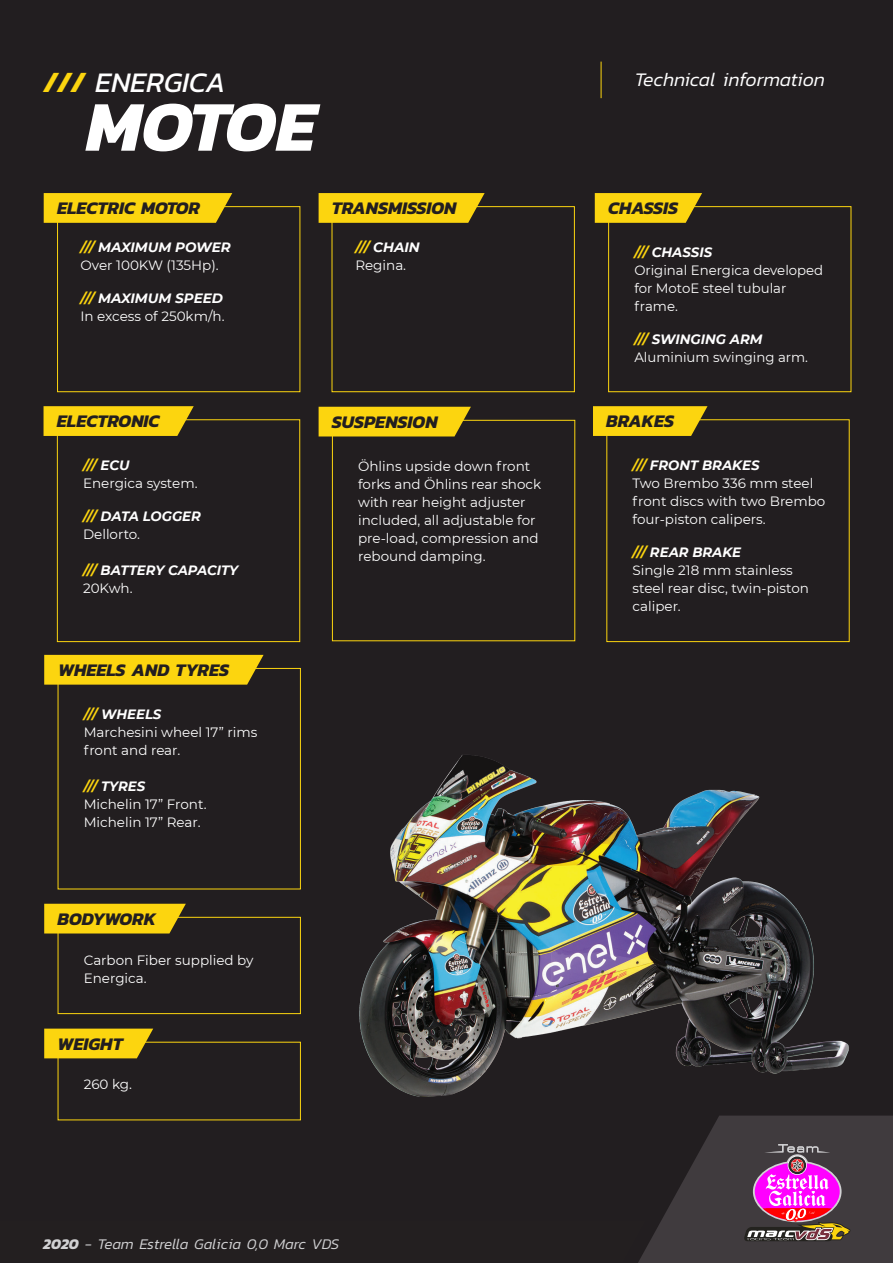
<style>
.page{position:relative;width:893px;height:1263px;background:#221e20}
.page>*{position:absolute;margin:0;border:0;box-sizing:border-box;transform-origin:0 0}
.t1{font:italic 700 72px "Kanit";letter-spacing:-.03em;color:#fff}
.t2{font:italic 28.8px "Kanit";color:#fff}
.t3{font:italic 300 19.5px "Kanit";color:#fff}
.t4{font:italic 700 18px "Kanit";color:#221e20}
.t5{font:italic 300 15px "Kanit";color:#d1d1d3}
.t6{font:13.5px/18px "Montserrat";color:#fff}
.t7{font:italic 700 13.5px/18px "Montserrat";color:#fff}
.s1{font-weight:700;color:#fcd50f}
.s2{font-weight:700;font-style:italic;color:#fcd50f}
.s3{font-weight:700;font-style:italic}
.s4{color:#fcd50f}
.s5{font-weight:400;font-style:normal}
.s6{font-weight:700}
</style>
<div class="page">
<div style="left:332px;top:206px;width:243px;height:186px;border:1px solid #fcd50f"></div>
<svg style="left:319px;top:193px;width:166px;height:30px;background:#efca0f"></svg>
<div style="left:332px;top:420px;width:243px;height:221px;border:1px solid #fcd50f"></div>
<div style="left:319px;top:407px;width:152px;height:29px;background:#fcd50f"></div>
<div style="left:58px;top:917px;width:243px;height:97px;border:1px solid #fcd50f"></div>
<div style="left:44px;top:904px;width:142px;height:29px;background:#fcd50f"></div>
<svg style="left:44px;top:1028px;width:109px;height:30px;background:#e8c410"></svg>
<div style="left:606px;top:419px;width:244px;height:223px;border:1px solid #fcd50f"></div>
<svg style="left:593px;top:406px;width:114px;height:30px;background:#ecc710"></svg>
<svg style="left:44px;top:655px;width:220px;height:30px;background:#f0cb0f"></svg>
<div style="left:608px;top:206px;width:243px;height:186px;border:1px solid #fcd50f"></div>
<svg style="left:595px;top:193px;width:107px;height:30px;background:#eac610"></svg>
<svg style="left:57px;top:1115px;width:836px;height:148px"></svg>
<hr style="left:601px;top:62px;width:1px;height:36px;background:#fcd50f">
<div style="left:57px;top:206px;width:243px;height:186px;border:1px solid #fcd50f"></div>
<svg style="left:44px;top:193px;width:188px;height:30px;background:#f1cc0f"></svg>
<div style="left:57px;top:419px;width:243px;height:223px;border:1px solid #fcd50f"></div>
<svg style="left:44px;top:406px;width:150px;height:30px;background:#eec910"></svg>
<img style="left:300px;top:722px;width:593px;height:396px">
<h2 class="t2" style="left:44px;top:65px;width:184px"><span class="s1">///</span> ENERGICA</h2>
<h3 class="t3" style="left:634px;top:72px;width:192px">Technical information</h3>
<h1 class="t1" style="left:86px;top:84px;width:232px">MOTOE</h1>
<h3 class="t4" style="left:57px;top:197px;width:145px">ELECTRIC MOTOR</h3>
<p class="t6" style="left:81px;top:239px;width:152px"><span class="s2">///</span> <span class="s3">MAXIMUM POWER<br></span>Over 100KW (135Hp).</p>
<p class="t6" style="left:81px;top:290px;width:146px"><span class="s2">///</span> <span class="s3">MAXIMUM SPEED<br></span>In excess of 250km/h.</p>
<h3 class="t4" style="left:332px;top:197px;width:126px">TRANSMISSION</h3>
<p class="t6" style="left:355px;top:239px;width:66px"><span class="s2">///</span> <span class="s3">CHAIN<br></span>Regina.</p>
<h3 class="t4" style="left:57px;top:410px;width:104px">ELECTRONIC</h3>
<p class="t6" style="left:83px;top:456px;width:116px"><span class="s2">///</span> <span class="s3">ECU<br></span>Energica system.</p>
<p class="t7" style="left:83px;top:507px;width:119px"><span class="s4">///</span> DATA LOGGER<br><span class="s5">Dellorto.</span></p>
<p class="t7" style="left:83px;top:561px;width:157px"><span class="s4">///</span> BATTERY CAPACITY<br><span class="s5">20Kwh.</span></p>
<h3 class="t4" style="left:58px;top:659px;width:173px">WHEELS AND TYRES</h3>
<p class="t6" style="left:84px;top:705px;width:175px"><span class="s2">///</span> <span class="s3">WHEELS<br></span>Marchesini wheel 17” rims front and rear.</p>
<p class="t6" style="left:84px;top:777px;width:124px"><span class="s2">///</span> <span class="s3">TYRES<br></span>Michelin 17” Front.<br>Michelin 17” Rear.</p>
<h3 class="t4" style="left:58px;top:908px;width:100px">BODYWORK</h3>
<p class="t6" style="left:84px;top:951px;width:171px">Carbon Fiber supplied by<br>Energica.</p>
<h3 class="t4" style="left:58px;top:1033px;width:67px">WEIGHT</h3>
<p class="t6" style="left:84px;top:1076px;width:50px">260 kg.</p>
<h3 class="t4" style="left:332px;top:411px;width:107px">SUSPENSION</h3>
<p class="t6" style="left:358px;top:457px;width:185px">Öhlins upside down front forks and Öhlins rear shock with rear height adjuster included, all adjustable for pre-load, compression and rebound damping.</p>
<p class="t5" style="left:43px;top:1238px;width:297px"><span class="s6">2020</span> - Team Estrella Galicia 0,0 Marc VDS</p>
<h3 class="t4" style="left:608px;top:197px;width:72px">CHASSIS</h3>
<p class="t6" style="left:634px;top:243px;width:190px"><span class="s2">///</span> <span class="s3">CHASSIS<br></span>Original Energica developed for MotoE steel tubular frame.</p>
<p class="t6" style="left:634px;top:330px;width:175px"><span class="s2">///</span> <span class="s3">SWINGING ARM<br></span>Aluminium swinging arm.</p>
<h3 class="t4" style="left:606px;top:410px;width:69px">BRAKES</h3>
<p class="t6" style="left:632px;top:456px;width:194px"><span class="s2">///</span> <span class="s3">FRONT BRAKES<br></span>Two Brembo 336 mm steel front discs with two Brembo four-piston calipers.</p>
<p class="t6" style="left:632px;top:543px;width:178px"><span class="s2">///</span> <span class="s3">REAR BRAKE<br></span>Single 218 mm stainless steel rear disc, twin-piston caliper.</p>
</div>
